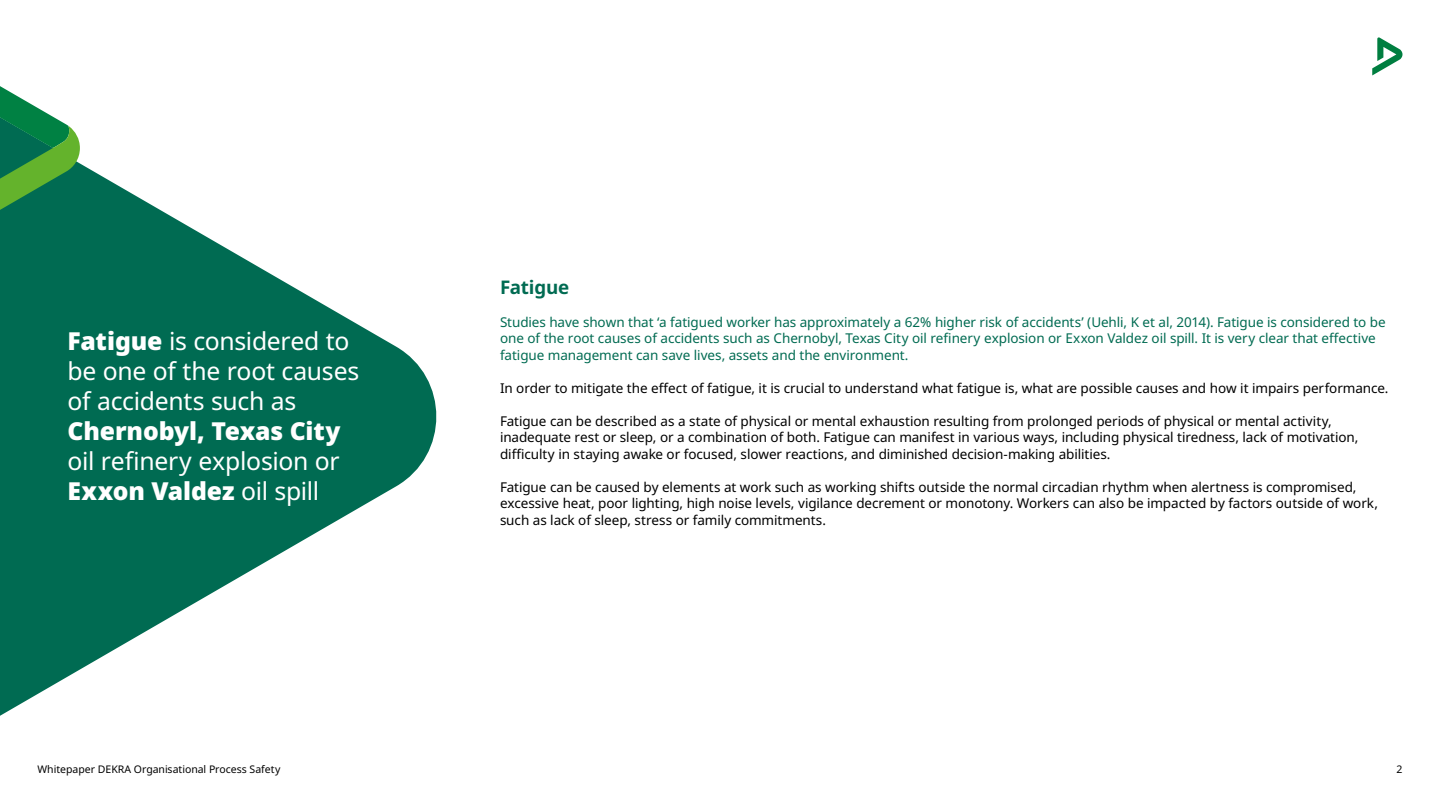
<style>
.page{position:relative;width:1440px;height:810px;background:#fff}
.page>*{position:absolute;margin:0;border:0;box-sizing:border-box;transform-origin:0 0}
.t1{font:24.75px/30px "Noto Sans";letter-spacing:-.01em;color:#fff}
.t2{font:900 24.75px "Noto Sans";letter-spacing:-.005em;color:#fff}
.t3{font:700 18.75px "Noto Sans";letter-spacing:-.01em;color:#006b52}
.t4{font:13.5px/16.5px "Noto Sans";letter-spacing:-.005em;color:#000}
.t5{font:13.5px/16.5px "Noto Sans";letter-spacing:-.005em;color:#006b52}
.t6{font:10.5px "Noto Sans";color:#000}
.s1{font-weight:900}
</style>
<div class="page">
<svg style="left:0;top:163px;width:437px;height:553px;fill:#006b52"></svg>
<svg style="left:0;top:86px;width:80px;height:124px"></svg>
<svg style="left:1372px;top:38px;width:30px;height:37px"></svg>
<h1 class="t1" style="left:68px;top:327px;width:293px"><span class="s1">Fatigue</span> is considered to be one of the root causes of accidents such as</h1>
<h1 class="t2" style="left:68px;top:417px;width:274px">Chernobyl, Texas City</h1>
<h1 class="t1" style="left:68px;top:447px;width:274px">oil refinery explosion or<br><span class="s1">Exxon Valdez</span> oil spill</h1>
<h2 class="t3" style="left:500px;top:277px;width:71px">Fatigue</h2>
<p class="t5" style="left:500px;top:314px;width:887px">Studies have shown that ‘a fatigued worker has approximately a 62% higher risk of accidents’ (Uehli, K et al, 2014). Fatigue is considered to be one of the root causes of accidents such as Chernobyl, Texas City oil refinery explosion or Exxon Valdez oil spill. It is very clear that effective fatigue management can save lives, assets and the environment.</p>
<p class="t4" style="left:500px;top:380px;width:890px">In order to mitigate the effect of fatigue, it is crucial to understand what fatigue is, what are possible causes and how it impairs performance.</p>
<p class="t4" style="left:500px;top:413px;width:860px">Fatigue can be described as a state of physical or mental exhaustion resulting from prolonged periods of physical or mental activity, inadequate rest or sleep, or a combination of both. Fatigue can manifest in various ways, including physical tiredness, lack of motivation, difficulty in staying awake or focused, slower reactions, and diminished decision-making abilities.</p>
<p class="t4" style="left:500px;top:479px;width:880px">Fatigue can be caused by elements at work such as working shifts outside the normal circadian rhythm when alertness is compromised, excessive heat, poor lighting, high noise levels, vigilance decrement or monotony. Workers can also be impacted by factors outside of work, such as lack of sleep, stress or family commitments.</p>
<p class="t6" style="left:38px;top:763px;width:244px">Whitepaper DEKRA Organisational Process Safety</p>
<p class="t6" style="left:1396px;top:763px;width:8px">2</p>
</div>
